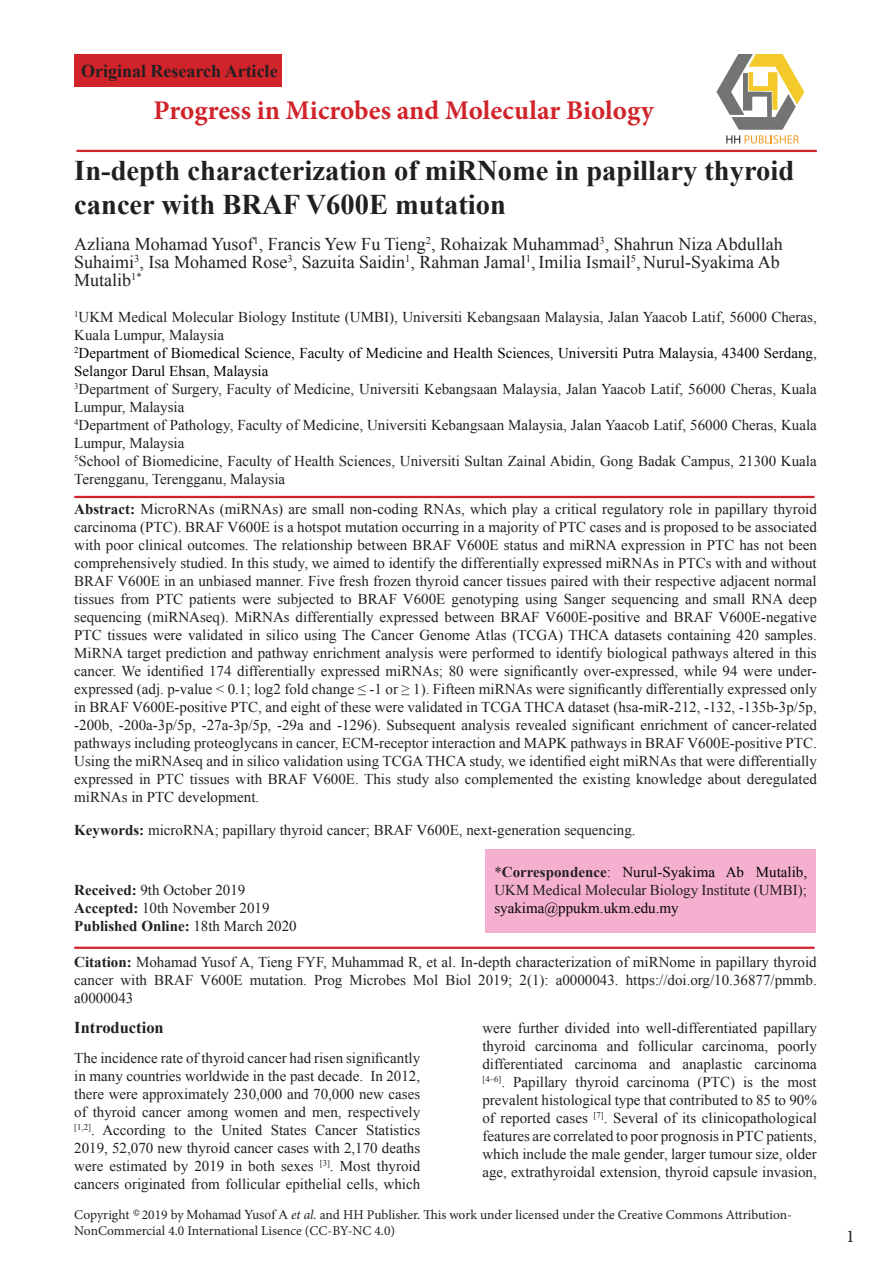
<style>
.page{position:relative;width:893px;height:1263px;background:#fff}
.page>*{position:absolute;margin:0;border:0;box-sizing:border-box;transform-origin:0 0}
.t1{font:700 28.5px/34.2px "Times New Roman";color:#231f20}
.t2{font:700 27px "Minion Pro";color:#d1232a}
.t3{font:18px/18px "Times New Roman";color:#231f20}
.t4{font:700 18px "Times New Roman";color:#231f20}
.t5{font:18px "Minion Pro";color:#231f20}
.t6{font:700 16.5px "Times New Roman";color:#231f20}
.t7{font:15px/18px "Times New Roman";color:#231f20;text-align:justify}
.t8{font:15px "Times New Roman";color:#040503}
.t9{font:13.5px/16.2px "Minion Pro";color:#231f20}
.s1{color:#040503}
.s2{font-weight:700}
.s3{font-family:"Times New Roman"}
.s4{font-style:italic}
</style>
<div class="page">
<svg style="left:716px;top:54px;width:88px;height:90px"></svg>
<div style="left:74px;top:55px;width:208px;height:32px;background:#d1232a"></div>
<hr style="left:76px;top:150px;width:741px;height:2px;background:#d1232a">
<hr style="left:74px;top:496px;width:740px;height:2px;background:#d1232a">
<hr style="left:74px;top:947px;width:740px;height:2px;background:#d1232a">
<svg style="left:134px;top:1209px;width:6px;height:6px"></svg>
<div style="left:485px;top:849px;width:331px;height:84px;background:#f5afcf"></div>
<p class="t4" style="left:81px;top:58px;width:198px">Original Research Article</p>
<h2 class="t2" style="left:154px;top:91px;width:502px">Progress in Microbes and Molecular Biology</h2>
<h1 class="t1" style="left:74px;top:152px;width:721px">In-depth characterization of miRNome in papillary thyroid cancer with BRAF V600E mutation</h1>
<p class="t3" style="left:74px;top:234px;width:710px">Azliana Mohamad Yusof<sup>1</sup>, Francis Yew Fu Tieng<sup>2</sup>, Rohaizak Muhammad<sup>3</sup>, Shahrun Niza Abdullah<br>Suhaimi<sup>3</sup>, Isa Mohamed Rose<sup>3</sup>, Sazuita Saidin<sup>1</sup>, Rahman Jamal<sup>1</sup>,Imilia Ismail<sup>5</sup>, Nurul-Syakima Ab<br>Mutalib<sup>1*</sup></p>
<p class="t7" style="left:74px;top:308px;width:744px;text-align:left"><sup>1</sup>UKM Medical Molecular Biology Institute (UMBI), Universiti Kebangsaan Malaysia, Jalan Yaacob Latif, 56000 Cheras, Kuala Lumpur, Malaysia<br><sup>2</sup><span class="s1">Department of Biomedical Science, Faculty of Medicine and Health Sciences, Universiti Putra Malaysia, 43400 Serdang, Selangor Darul Ehsan, Malaysia<br></span><sup>3</sup>Department of Surgery, Faculty of Medicine, Universiti Kebangsaan Malaysia, Jalan Yaacob Latif, 56000 Cheras, Kuala Lumpur, Malaysia<br><sup>4</sup>Department of Pathology, Faculty of Medicine, Universiti Kebangsaan Malaysia, Jalan Yaacob Latif, 56000 Cheras, Kuala Lumpur, Malaysia<br><sup>5</sup>School of Biomedicine, Faculty of Health Sciences, Universiti Sultan Zainal Abidin, Gong Badak Campus, 21300 Kuala Terengganu, Terengganu, Malaysia</p>
<p class="t7" style="left:74px;top:500px;width:744px"><span class="s2">Abstract:</span> MicroRNAs (miRNAs) are small non-coding RNAs, which play a critical regulatory role in papillary thyroid carcinoma (PTC). BRAF V600E is a hotspot mutation occurring in a majority of PTC cases and is proposed to be associated with poor clinical outcomes. The relationship between BRAF V600E status and miRNA expression in PTC has not been comprehensively studied. In this study, we aimed to identify the differentially expressed miRNAs in PTCs with and without BRAF V600E in an unbiased manner. Five fresh frozen thyroid cancer tissues paired with their respective adjacent normal tissues from PTC patients were subjected to BRAF V600E genotyping using Sanger sequencing and small RNA deep sequencing (miRNAseq). MiRNAs differentially expressed between BRAF V600E-positive and BRAF V600E-negative PTC tissues were validated in silico using The Cancer Genome Atlas (TCGA) THCA datasets containing 420 samples.<br>MiRNA target prediction and pathway enrichment analysis were performed to identify biological pathways altered in this cancer. We identified 174 differentially expressed miRNAs; 80 were significantly over-expressed, while 94 were under&shy;expressed (adj. p-value &lt; 0.1; log2 fold change ≤ -1 or ≥ 1). Fifteen miRNAs were significantly differentially expressed only in BRAF V600E-positive PTC, and eight of these were validated in TCGA THCA dataset (hsa-miR-212, -132, -135b-3p/5p, -200b, -200a-3p/5p, -27a-3p/5p, -29a and -1296). Subsequent analysis revealed significant enrichment of cancer-related pathways including proteoglycans in cancer, ECM-receptor interaction and MAPK pathways in BRAF V600E-positive PTC.<br>Using the miRNAseq and in silico validation using TCGA THCA study, we identified eight miRNAs that were differentially expressed in PTC tissues with BRAF V600E. This study also complemented the existing knowledge about deregulated miRNAs in PTC development.</p>
<p class="t7" style="left:74px;top:821px;width:563px"><span class="s2">Keywords:</span> microRNA; papillary thyroid cancer; BRAF V600E, next-generation sequencing.</p>
<p class="t7" style="left:494px;top:863px;width:314px">*<span class="s2">Correspondence</span>: <span class="s1">Nurul-Syakima Ab Mutalib,<br></span>UKM Medical Molecular Biology Institute (UMBI);</p>
<p class="t8" style="left:494px;top:898px;width:186px">syakima@ppukm.ukm.edu.my</p>
<p class="t7" style="left:74px;top:881px;width:224px;text-align:left"><span class="s2">Received:</span> 9th October 2019<br><span class="s2">Accepted:</span> 10th November 2019<br><span class="s2">Published Online:</span> 18th March 2020</p>
<p class="t7" style="left:74px;top:953px;width:744px"><span class="s2">Citation:</span> Mohamad Yusof A, Tieng FYF, Muhammad R, et al. In-depth characterization of miRNome in papillary thyroid cancer with BRAF V600E mutation. Prog Microbes Mol Biol 2019; 2(1): a0000043. https://doi.org/10.36877/pmmb. a0000043</p>
<p class="t6" style="left:74px;top:1016px;width:91px">Introduction</p>
<p class="t7" style="left:74px;top:1049px;width:347px">The incidence rate of thyroid cancer had risen significantly in many countries worldwide in the past decade. In 2012, there were approximately 230,000 and 70,000 new cases of thyroid cancer among women and men, respectively <sup>[1,2]</sup>. According to the United States Cancer Statistics 2019, 52,070 new thyroid cancer cases with 2,170 deaths were estimated by 2019 in both sexes <sup>[3]</sup>. Most thyroid cancers originated from follicular epithelial cells, which</p>
<p class="t7" style="left:482px;top:1018px;width:336px">were further divided into well-differentiated papillary thyroid carcinoma and follicular carcinoma, poorly differentiated carcinoma and anaplastic carcinoma <sup>[4–6]</sup>. Papillary thyroid carcinoma (PTC) is the most prevalent histological type that contributed to 85 to 90% of reported cases <sup>[7]</sup>. Several of its clinicopathological features are correlated to poor prognosis in PTC patients, which include the male gender, larger tumour size, older age, extrathyroidal extension, thyroid capsule invasion,</p>
<p class="t9" style="left:74px;top:1206px;width:719px">Copyright 2019 by <span class="s3">Mohamad Yusof A</span> <span class="s4">et al.</span> and HH Publisher. This work under licensed under the Creative Commons Attribution-<br>NonCommercial 4.0 International Lisence (CC-BY-NC 4.0)</p>
<p class="t5" style="left:846px;top:1224px;width:10px">1</p>
</div>
